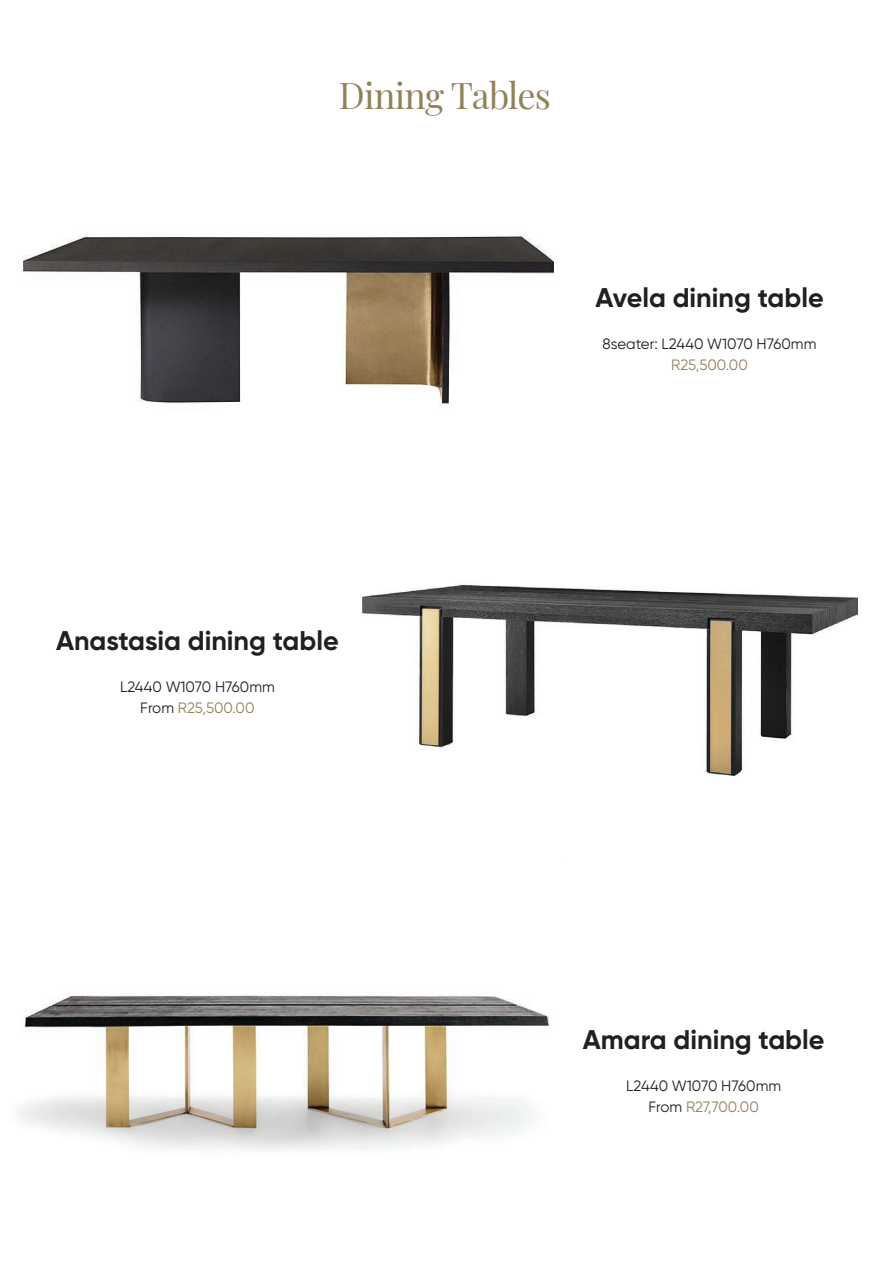
<style>
.page{position:relative;width:893px;height:1263px;background:#fff}
.page>*{position:absolute;margin:0;border:0;box-sizing:border-box;transform-origin:0 0}
.t1{font:36px "Playfair Display";letter-spacing:-.02em;color:#92825a}
.t2{font:700 27px "Gilroy";color:#231f20}
.t3{font:15px/21px "Gilroy";color:#231f20;text-align:center}
.t4{font:15px "Gilroy";color:#92825a}
.s1{color:#92825a}
</style>
<div class="page">
<img style="left:361px;top:584px;width:496px;height:192px">
<img style="left:19px;top:993px;width:530px;height:157px">
<img style="left:24px;top:233px;width:530px;height:173px">
<h1 class="t1" style="left:339px;top:67px;width:214px">Dining Tables</h1>
<h2 class="t2" style="left:595px;top:281px;width:230px">Avela dining table</h2>
<p class="t3" style="left:603px;top:333px;width:215px">8seater: L2440 W1070 H760mm</p>
<p class="t4" style="left:671px;top:356px;width:78px">R25,500.00</p>
<h2 class="t2" style="left:56px;top:624px;width:284px">Anastasia dining table</h2>
<p class="t3" style="left:120px;top:676px;width:156px">L2440 W1070 H760mm<br>From <span class="s1">R25,500.00</span></p>
<h2 class="t2" style="left:583px;top:1022px;width:243px">Amara dining table</h2>
<p class="t3" style="left:626px;top:1075px;width:156px">L2440 W1070 H760mm<br>From <span class="s1">R27,700.00</span></p>
</div>
